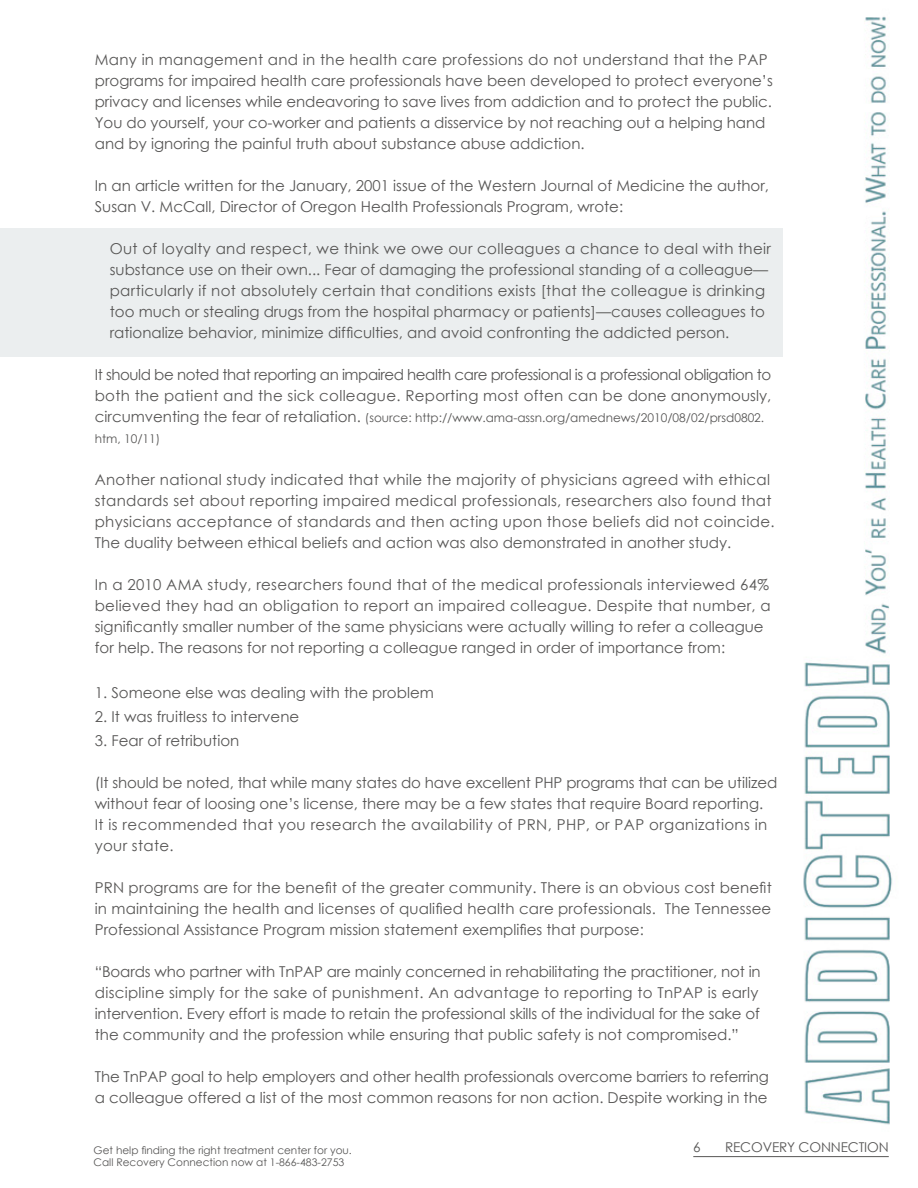
<style>
.page{position:relative;width:918px;height:1188px;background:#fff}
.page>*{position:absolute;margin:0;border:0;box-sizing:border-box;transform-origin:0 0}
.t1{font:15px/21px "Century Gothic";color:#575655}
.t2{font:15px/21px "Century Gothic";letter-spacing:.02em;color:#575655}
.t3{font:15px/21px "Century Gothic";letter-spacing:-.03em;color:#575655}
.t4{font:13.5px "Century Gothic";letter-spacing:-.01em;color:#575655}
.t5{font:12px/21px "Century Gothic";color:#575655}
.t6{font:10.5px "Century Gothic";color:#575655}
.s1{font-size:15px}
</style>
<div class="page">
<img style="left:0;top:17px;width:893px;height:1141px">
<hr style="left:693px;top:1156px;width:196px;height:1px;background:#575655">
<div style="left:0;top:228px;width:783px;height:128px;background:#ebeeef"></div>
<p class="t1" style="left:95px;top:49px;width:680px">Many in management and in the health care professions do not understand that the PAP programs for impaired health care professionals have been developed to protect everyone’s privacy and licenses while endeavoring to save lives from addiction and to protect the public.<br>You do yourself, your co-worker and patients a disservice by not reaching out a helping hand and by ignoring the painful truth about substance abuse addiction.</p>
<p class="t1" style="left:95px;top:175px;width:676px">In an article written for the January, 2001 issue of the Western Journal of Medicine the author,<br>Susan V. McCall, Director of Oregon Health Professionals Program, wrote:</p>
<p class="t1" style="left:110px;top:238px;width:663px">Out of loyalty and respect, we think we owe our colleagues a chance to deal with their substance use on their own... Fear of damaging the professional standing of a colleague— particularly if not absolutely certain that conditions exists [that the colleague is drinking too much or stealing drugs from the hospital pharmacy or patients]—causes colleagues to rationalize behavior, minimize difficulties, and avoid confronting the addicted person.</p>
<p class="t3" style="left:95px;top:364px;width:678px">It should be noted that reporting an impaired health care professional is a professional obligation to both the patient and the sick colleague. Reporting most often can be done anonymously,</p>
<p class="t5" style="left:95px;top:407px;width:671px"><span class="s1">circumventing the fear of retaliation.</span> (source: http://www.ama-assn.org/amednews/2010/08/02/prsd0802. htm, 10/11)</p>
<p class="t2" style="left:95px;top:469px;width:681px">Another national study indicated that while the majority of physicians agreed with ethical standards set about reporting impaired medical professionals, researchers also found that physicians acceptance of standards and then acting upon those beliefs did not coincide.<br>The duality between ethical beliefs and action was also demonstrated in another study.</p>
<p class="t1" style="left:95px;top:574px;width:677px">In a 2010 AMA study, researchers found that of the medical professionals interviewed 64% believed they had an obligation to report an impaired colleague. Despite that number, a significantly smaller number of the same physicians were actually willing to refer a colleague for help. The reasons for not reporting a colleague ranged in order of importance from:</p>
<p class="t1" style="left:95px;top:682px;width:341px">1. Someone else was dealing with the problem</p>
<p class="t1" style="left:95px;top:706px;width:206px">2. It was fruitless to intervene</p>
<p class="t1" style="left:95px;top:730px;width:146px">3. Fear of retribution</p>
<p class="t1" style="left:95px;top:772px;width:684px">(It should be noted, that while many states do have excellent PHP programs that can be utilized without fear of loosing one’s license, there may be a few states that require Board reporting.<br>It is recommended that you research the availability of PRN, PHP, or PAP organizations in your state.</p>
<p class="t1" style="left:95px;top:877px;width:679px;text-align:justify">PRN programs are for the benefit of the greater community. There is an obvious cost benefit in maintaining the health and licenses of qualified health care professionals. The Tennessee Professional Assistance Program mission statement exemplifies that purpose:</p>
<p class="t1" style="left:95px;top:961px;width:667px">“Boards who partner with TnPAP are mainly concerned in rehabilitating the practitioner, not in discipline simply for the sake of punishment. An advantage to reporting to TnPAP is early intervention. Every effort is made to retain the professional skills of the individual for the sake of the community and the profession while ensuring that public safety is not compromised.”</p>
<p class="t1" style="left:95px;top:1066px;width:676px">The TnPAP goal to help employers and other health professionals overcome barriers to referring a colleague offered a list of the most common reasons for non action. Despite working in the</p>
<p class="t6" style="left:94px;top:1142px;width:260px">Get help finding the right treatment center for you.</p>
<p class="t4" style="left:725px;top:1138px;width:165px">RECOVERY CONNECTION</p>
<p class="t4" style="left:693px;top:1138px;width:9px">6</p>
<p class="t6" style="left:94px;top:1154px;width:252px">Call Recovery Connection now at 1-866-483-2753</p>
</div>
